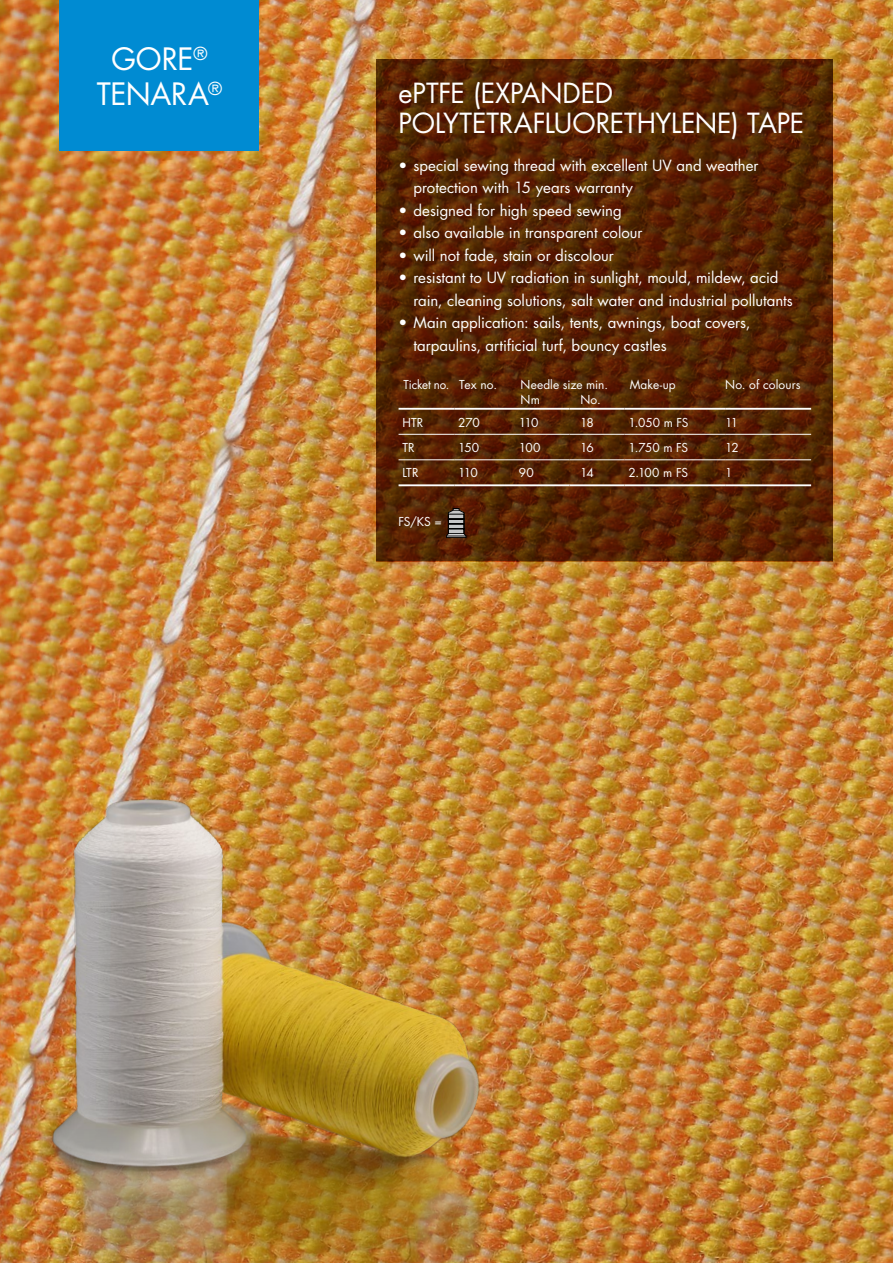
<style>
.page{position:relative;width:893px;height:1263px;background:#fff}
.page>*{position:absolute;margin:0;border:0;box-sizing:border-box;transform-origin:0 0}
.t1{font:30px/34.5px "Futura Std";letter-spacing:-.005em;color:#fff;text-align:center}
.t2{font:27px/30px "Futura Std";letter-spacing:-.01em;color:#fff}
.t3{font:15px/22.5px "Futura Std";color:#fff}
.t4{font:12px "Futura Std";letter-spacing:-.005em;color:#fff}
.t5{font:12px "Futura Std";letter-spacing:-.005em;color:#fff;scale:.96 1}
</style>
<div class="page">
<img style="left:0;top:0;width:893px;height:1263px">
<img style="left:0;top:720px;width:544px;height:543px">
<div style="left:60px;top:0;width:199px;height:151px;background:#008bd2"></div>
<svg style="left:377px;top:60px;width:456px;height:501px;background:#562404"></svg>
<svg style="left:446px;top:508px;width:20px;height:29px"></svg>
<hr style="left:625px;top:434px;width:100px;height:1px;background:#fff">
<hr style="left:725px;top:434px;width:86px;height:1px;background:#fff">
<hr style="left:399px;top:434px;width:55px;height:1px;background:#fff">
<hr style="left:454px;top:434px;width:50px;height:1px;background:#fff">
<hr style="left:504px;top:434px;width:65px;height:1px;background:#fff">
<hr style="left:569px;top:434px;width:56px;height:1px;background:#fff">
<hr style="left:399px;top:459px;width:55px;height:1px;background:#fff">
<hr style="left:454px;top:459px;width:50px;height:1px;background:#fff">
<hr style="left:504px;top:459px;width:65px;height:1px;background:#fff">
<hr style="left:569px;top:459px;width:56px;height:1px;background:#fff">
<hr style="left:625px;top:459px;width:100px;height:1px;background:#fff">
<hr style="left:725px;top:459px;width:86px;height:1px;background:#fff">
<hr style="left:399px;top:484px;width:55px;height:2px;background:#fff">
<hr style="left:454px;top:484px;width:50px;height:2px;background:#fff">
<hr style="left:504px;top:484px;width:65px;height:2px;background:#fff">
<hr style="left:569px;top:484px;width:56px;height:2px;background:#fff">
<hr style="left:625px;top:484px;width:100px;height:2px;background:#fff">
<hr style="left:725px;top:484px;width:86px;height:2px;background:#fff">
<hr style="left:399px;top:408px;width:55px;height:2px;background:#fff">
<hr style="left:454px;top:408px;width:50px;height:2px;background:#fff">
<hr style="left:504px;top:408px;width:65px;height:2px;background:#fff">
<hr style="left:569px;top:408px;width:56px;height:2px;background:#fff">
<hr style="left:625px;top:408px;width:100px;height:2px;background:#fff">
<hr style="left:725px;top:408px;width:86px;height:2px;background:#fff">
<h1 class="t1" style="left:97px;top:42px;width:127px">GORE<sup>®<br></sup>TENARA<sup>®</sup></h1>
<h2 class="t2" style="left:399px;top:78px;width:407px">ePTFE (EXPANDED<br>POLYTETRAFLUORETHYLENE) TAPE</h2>
<p class="t3" style="left:413px;top:154px;width:347px;text-indent:-15px">• special sewing thread with excellent UV and weather protection with 15 years warranty</p>
<p class="t3" style="left:399px;top:199px;width:225px">• designed for high speed sewing</p>
<p class="t3" style="left:399px;top:221px;width:246px">• also available in transparent colour</p>
<p class="t3" style="left:399px;top:244px;width:217px">• will not fade, stain or discolour</p>
<p class="t3" style="left:413px;top:266px;width:381px;text-indent:-15px">• resistant to UV radiation in sunlight, mould, mildew, acid rain, cleaning solutions, salt water and industrial pollutants</p>
<p class="t3" style="left:413px;top:311px;width:338px;text-indent:-15px">• Main application: sails, tents, awnings, boat covers, tarpaulins, artificial turf, bouncy castles</p>
<p class="t5" style="left:404px;top:377px;width:99px">Ticket no. Tex no.</p>
<p class="t4" style="left:521px;top:377px;width:89px">Needle size min.</p>
<p class="t4" style="left:630px;top:377px;width:48px">Make-up</p>
<p class="t4" style="left:725px;top:377px;width:77px">No. of colours</p>
<p class="t4" style="left:521px;top:392px;width:21px">Nm</p>
<p class="t4" style="left:580px;top:392px;width:22px">No.</p>
<p class="t4" style="left:402px;top:415px;width:22px">HTR</p>
<p class="t4" style="left:458px;top:415px;width:23px">270</p>
<p class="t4" style="left:519px;top:415px;width:21px">110</p>
<p class="t4" style="left:580px;top:415px;width:15px">18</p>
<p class="t4" style="left:628px;top:415px;width:62px">1.050 m FS</p>
<p class="t4" style="left:725px;top:415px;width:14px">11</p>
<p class="t4" style="left:402px;top:440px;width:14px">TR</p>
<p class="t4" style="left:458px;top:440px;width:23px">150</p>
<p class="t4" style="left:519px;top:440px;width:23px">100</p>
<p class="t4" style="left:580px;top:440px;width:15px">16</p>
<p class="t4" style="left:628px;top:440px;width:61px">1.750 m FS</p>
<p class="t4" style="left:725px;top:440px;width:15px">12</p>
<p class="t4" style="left:402px;top:465px;width:18px">LTR</p>
<p class="t4" style="left:458px;top:465px;width:21px">110</p>
<p class="t4" style="left:519px;top:465px;width:16px">90</p>
<p class="t4" style="left:580px;top:465px;width:15px">14</p>
<p class="t4" style="left:628px;top:465px;width:61px">2.100 m FS</p>
<p class="t4" style="left:725px;top:465px;width:9px">1</p>
<p class="t4" style="left:399px;top:514px;width:45px">FS/KS =</p>
</div>
